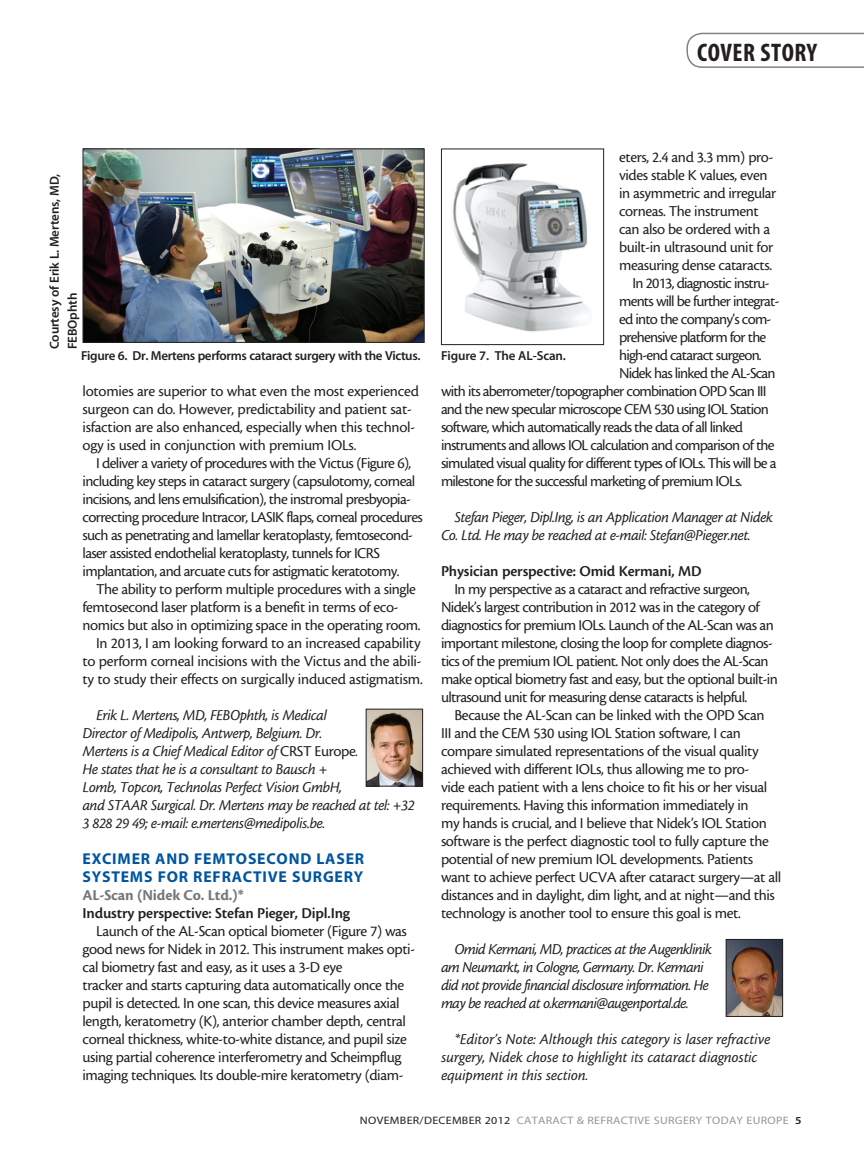
<style>
.page{position:relative;width:864px;height:1161px;background:#fff}
.page>*{position:absolute;margin:0;border:0;box-sizing:border-box;transform-origin:0 0}
.t1{font:25.5px "Myriad MM 700 300";letter-spacing:.02em;color:#231f20}
.feature_body{font:15.75px/18px "Cronos MM 408 10";letter-spacing:-.025em;color:#231f20}
.feature_body-2{font:15.75px/18px "Cronos MM It 408 10";letter-spacing:-.025em;color:#231f20}
.feature_body-3{font:15.75px "Cronos MM 408 10";letter-spacing:-.05em;color:#231f20}
.feature_body-4{font:15.75px/18px "Cronos MM It 408 10";letter-spacing:-.005em;color:#231f20}
.feature_body-5{font:15.75px "Cronos MM 574 10";letter-spacing:-.01em;color:#231f20}
.feature_subhead{font:15.75px/18px "Myriad MM 700 600";letter-spacing:.05em;color:#01559f}
.feature_body-6{font:15.75px "Cronos MM 700 10";letter-spacing:-.01em;color:#76787b}
.feature_caption{font:13.05px/18px "Myriad MM 565 600";letter-spacing:-.025em;color:#231f20}
.t2{font:10.8px "Myriad MM 400 600";letter-spacing:.025em;color:#939598;scale:1.11 1}
.s1{font-family:"Cronos MM 408 10"}
.s2{color:#231f20}
.s3{font-family:"Myriad MM 565 600";color:#231f20}
</style>
<div class="page">
<svg style="left:686px;top:33px;width:178px;height:35px"></svg>
<img style="left:453px;top:163px;width:137px;height:169px">
<div style="left:441px;top:148px;width:163px;height:197px;border:1px solid #231f20"></div>
<img style="left:85px;top:150px;width:338px;height:191px">
<div style="left:83px;top:148px;width:342px;height:195px;border:1px solid #231f20"></div>
<img style="left:368px;top:711px;width:53px;height:74px">
<div style="left:366px;top:709px;width:57px;height:78px;border:1px solid #231f20"></div>
<img style="left:728px;top:941px;width:53px;height:74px">
<div style="left:726px;top:939px;width:57px;height:78px;border:1px solid #231f20"></div>
<h1 class="t1" style="left:697px;top:40px;width:122px">COVER STORY</h1>
<p class="feature_body" style="left:619px;top:148px;width:159px">eters, 2.4 and 3.3 mm) pro&shy;vides stable K values, even in asymmetric and irregular corneas. The instrument can also be ordered with a built-in ultrasound unit for measuring dense cataracts.</p>
<p class="feature_body-3" style="left:633px;top:275px;width:138px">In 2013, diagnostic instru-</p>
<p class="feature_body-3" style="left:619px;top:293px;width:162px">ments will be further integrat-</p>
<p class="feature_body-3" style="left:619px;top:311px;width:154px">ed into the company’s com-</p>
<p class="feature_body-3" style="left:619px;top:329px;width:149px">prehensive platform for the</p>
<p class="feature_body-3" style="left:619px;top:347px;width:144px">high-end cataract surgeon.</p>
<p class="feature_body-3" style="left:619px;top:365px;width:158px">Nidek has linked the AL-Scan</p>
<p class="feature_body-3" style="left:441px;top:383px;width:327px">with its aberrometer/topographer combination OPD Scan III</p>
<p class="feature_body-3" style="left:441px;top:401px;width:329px">and the new specular microscope CEM 530 using IOL Station</p>
<p class="feature_body-3" style="left:441px;top:419px;width:303px">software, which automatically reads the data of all linked</p>
<p class="feature_body-3" style="left:441px;top:437px;width:335px">instruments and allows IOL calculation and comparison of the</p>
<p class="feature_body-3" style="left:441px;top:455px;width:337px">simulated visual quality for different types of IOLs. This will be a</p>
<p class="feature_body-3" style="left:441px;top:473px;width:303px">milestone for the successful marketing of premium IOLs.</p>
<p class="feature_body-2" style="left:441px;top:508px;width:334px;text-indent:14px">Stefan Pieger, Dipl.Ing, is an Application Manager at Nidek<br>Co. Ltd. He may be reached at e-mail: Stefan@Pieger.net.</p>
<p class="feature_body-5" style="left:441px;top:563px;width:262px">Physician perspective: Omid Kermani, MD</p>
<p class="feature_body" style="left:441px;top:580px;width:338px;text-indent:14px">In my perspective as a cataract and refractive surgeon, Nidek’s largest contribution in 2012 was in the category of diagnostics for premium IOLs. Launch of the AL-Scan was an important milestone, closing the loop for complete diagnos&shy;tics of the premium IOL patient. Not only does the AL-Scan make optical biometry fast and easy, but the optional built-in ultrasound unit for measuring dense cataracts is helpful.</p>
<p class="feature_body" style="left:441px;top:706px;width:342px;text-indent:14px">Because the AL-Scan can be linked with the OPD Scan<br>III and the CEM 530 using IOL Station software, I can compare simulated representations of the visual quality achieved with different IOLs, thus allowing me to pro-<br>vide each patient with a lens choice to fit his or her visual requirements. Having this information immediately in<br>my hands is crucial, and I believe that Nidek’s IOL Station software is the perfect diagnostic tool to fully capture the potential of new premium IOL developments. Patients want to achieve perfect UCVA after cataract surgery—at all distances and in daylight, dim light, and at night—and this technology is another tool to ensure this goal is met.</p>
<p class="feature_body-2" style="left:441px;top:940px;width:272px;text-indent:14px">Omid Kermani, MD, practices at the Augenklinik am Neumarkt, in Cologne, Germany. Dr. Kermani did not provide financial disclosure information. He may be reached at o.kermani@augenportal.de.</p>
<p class="feature_body-4" style="left:441px;top:1030px;width:331px;text-indent:14px">*Editor’s Note: Although this category is laser refractive surgery, Nidek chose to highlight its cataract diagnostic equipment in this section.</p>
<p class="feature_caption" style="left:46px;top:349px;width:177px;rotate:-90deg">Courtesy of Erik L. Mertens, MD,<br>FEBOphth</p>
<p class="feature_caption" style="left:81px;top:347px;width:341px">Figure 6. Dr. Mertens performs cataract surgery with the Victus.</p>
<p class="feature_caption" style="left:441px;top:347px;width:127px">Figure 7. The AL-Scan.</p>
<p class="feature_body" style="left:82px;top:382px;width:338px">lotomies are superior to what even the most experienced surgeon can do. However, predictability and patient sat&shy;isfaction are also enhanced, especially when this technol&shy;ogy is used in conjunction with premium IOLs.</p>
<p class="feature_body" style="left:82px;top:454px;width:342px;text-indent:14px">I deliver a variety of procedures with the Victus (Figure 6), including key steps in cataract surgery (capsulotomy, corneal incisions, and lens emulsification), the instromal presbyopia&shy;correcting procedure Intracor, LASIK flaps, corneal procedures such as penetrating and lamellar keratoplasty, femtosecond&shy;laser assisted endothelial keratoplasty, tunnels for ICRS implantation, and arcuate cuts for astigmatic keratotomy.</p>
<p class="feature_body" style="left:82px;top:580px;width:340px;text-indent:14px">The ability to perform multiple procedures with a single femtosecond laser platform is a benefit in terms of eco&shy;nomics but also in optimizing space in the operating room.</p>
<p class="feature_body" style="left:82px;top:634px;width:342px;text-indent:14px">In 2013, I am looking forward to an increased capability to perform corneal incisions with the Victus and the abili&shy;ty to study their effects on surgically induced astigmatism.</p>
<p class="feature_body-2" style="left:82px;top:706px;width:334px;text-indent:14px">Erik L. Mertens, MD, FEBOphth, is Medical<br>Director of Medipolis, Antwerp, Belgium. Dr.<br>Mertens is a Chief Medical Editor of <span class="s1">CRST Europe</span>.<br>He states that he is a consultant to Bausch +<br>Lomb, Topcon, Technolas Perfect Vision GmbH,<br>and STAAR Surgical. Dr. Mertens may be reached at tel: +32<br>3 828 29 49; e-mail: e.mertens@medipolis.be.</p>
<p class="feature_subhead" style="left:82px;top:851px;width:283px">EXCIMER AND FEMTOSECOND LASER<br>SYSTEMS FOR REFRACTIVE SURGERY</p>
<p class="feature_body-6" style="left:82px;top:887px;width:163px">AL-Scan (Nidek Co. Ltd.)*</p>
<p class="feature_body-5" style="left:82px;top:905px;width:269px">Industry perspective: Stefan Pieger, Dipl.Ing</p>
<p class="feature_body" style="left:82px;top:922px;width:334px;text-indent:14px">Launch of the AL-Scan optical biometer (Figure 7) was good news for Nidek in 2012. This instrument makes opti&shy;cal biometry fast and easy, as it uses a 3-D eye<br>tracker and starts capturing data automatically once the pupil is detected. In one scan, this device measures axial length, keratometry (K), anterior chamber depth, central corneal thickness, white-to-white distance, and pupil size using partial coherence interferometry and Scheimpflug imaging techniques. Its double-mire keratometry (diam-</p>
<p class="t2" style="left:360px;top:1115px;width:399px"><span class="s2">NOVEMBER/DECEMBER 2012</span> CATARACT &amp; REFRACTIVE SURGERY TODAY EUROPE <span class="s3">5</span></p>
</div>
